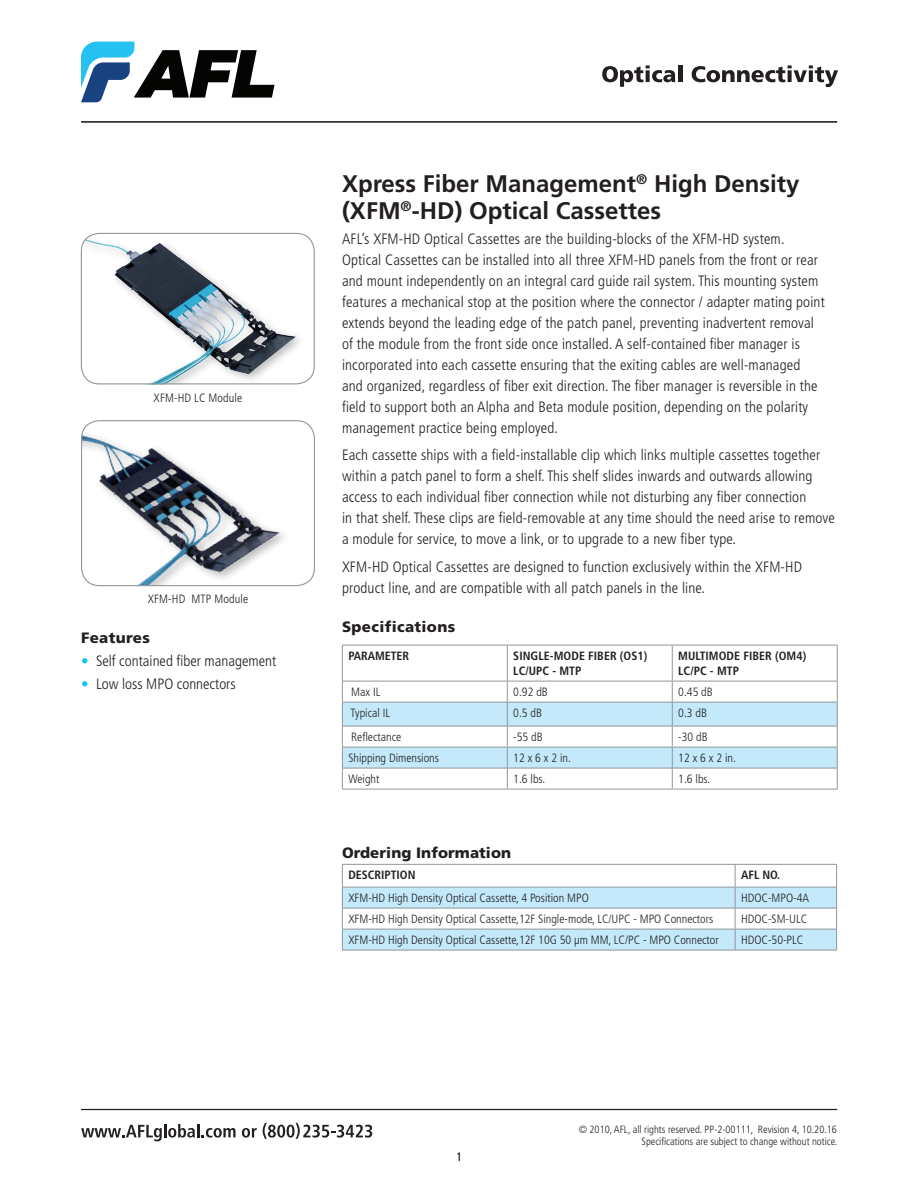
<style>
.page{position:relative;width:918px;height:1188px;background:#fff}
.page>*{position:absolute;margin:0;border:0;box-sizing:border-box;transform-origin:0 0}
.FPP_Product_Title_TO{font:700 24px/27px "Frutiger LT Std";color:#231f20}
.FPP_Body_Text{font:300 condensed 15px/21px "Frutiger LT Std";letter-spacing:.01em;color:#231f20}
.FPP_Subhead{font:900 15px "Frutiger LT Std";letter-spacing:.025em;color:#231f20}
.FPP_Subhead-2{font:900 15px "Frutiger LT Std";letter-spacing:.005em;color:#231f20}
.FPP_Table_Body_Text{font:300 condensed 12px "Frutiger LT Std";color:#231f20}
.FPP_Table_Header{font:700 condensed 12px/15px "Frutiger LT Std";letter-spacing:.005em;color:#231f20}
.FPP_Caption{font:300 condensed 12px "Frutiger LT Std";letter-spacing:.01em;color:#231f20}
.FPP_Copyright__Revis{font:300 condensed 10.5px "Frutiger LT Std";color:#231f20}
.s1{color:#15c0f2}
</style>
<div class="page">
<svg style="left:81px;top:42px;width:193px;height:60px"></svg>
<svg style="left:81px;top:1124px;width:155px;height:17px"></svg>
<svg style="left:242px;top:1128px;width:15px;height:10px"></svg>
<svg style="left:263px;top:1123px;width:109px;height:16px"></svg>
<hr style="left:81px;top:121px;width:756px;height:1px;background:#231f20">
<hr style="left:81px;top:1109px;width:756px;height:1px;background:#231f20">
<svg style="left:602px;top:65px;width:73px;height:22px"></svg>
<hr style="left:678px;top:65px;width:4px;height:17px;background:#231f20">
<svg style="left:692px;top:65px;width:146px;height:22px"></svg>
<img style="left:81px;top:430px;width:203px;height:155px">
<img style="left:81px;top:233px;width:233px;height:151px">
<div style="left:81px;top:233px;width:234px;height:151px;border:1px solid #939598;border-radius:18px"></div>
<hr style="left:342px;top:645px;width:165px;height:1px;background:#939598">
<hr style="left:342px;top:645px;width:1px;height:36px;background:#939598">
<hr style="left:507px;top:645px;width:165px;height:1px;background:#939598">
<hr style="left:507px;top:645px;width:1px;height:36px;background:#939598">
<hr style="left:672px;top:645px;width:166px;height:1px;background:#939598">
<hr style="left:672px;top:645px;width:1px;height:36px;background:#939598">
<hr style="left:837px;top:645px;width:1px;height:36px;background:#939598">
<svg style="left:342px;top:681px;width:496px;height:108px"></svg>
<hr style="left:342px;top:789px;width:165px;height:1px;background:#939598">
<hr style="left:507px;top:789px;width:165px;height:1px;background:#939598">
<hr style="left:672px;top:789px;width:166px;height:1px;background:#939598">
<div style="left:81px;top:420px;width:234px;height:166px;border:1px solid #939598;border-radius:18px"></div>
<hr style="left:342px;top:864px;width:393px;height:1px;background:#939598">
<hr style="left:735px;top:864px;width:102px;height:1px;background:#939598">
<svg style="left:342px;top:865px;width:495px;height:85px"></svg>
<hr style="left:342px;top:950px;width:393px;height:1px;background:#939598">
<hr style="left:735px;top:950px;width:102px;height:1px;background:#939598">
<p class="FPP_Caption" style="left:154px;top:391px;width:90px">XFM-HD LC Module</p>
<p class="FPP_Caption" style="left:148px;top:592px;width:102px">XFM-HD MTP Module</p>
<p class="FPP_Subhead" style="left:81px;top:628px;width:71px">Features</p>
<p class="FPP_Body_Text" style="left:81px;top:650px;width:197px"><span class="s1">•</span> Self contained fiber management</p>
<p class="FPP_Body_Text" style="left:81px;top:674px;width:156px"><span class="s1">•</span> Low loss MPO connectors</p>
<p class="FPP_Product_Title_TO" style="left:342px;top:170px;width:459px">Xpress Fiber Management<sup>®</sup> High Density (XFM<sup>®</sup>-HD) Optical Cassettes</p>
<p class="FPP_Body_Text" style="left:342px;top:229px;width:484px">AFL’s XFM-HD Optical Cassettes are the building-blocks of the XFM-HD system.<br>Optical Cassettes can be installed into all three XFM-HD panels from the front or rear and mount independently on an integral card guide rail system. This mounting system features a mechanical stop at the position where the connector / adapter mating point extends beyond the leading edge of the patch panel, preventing inadvertent removal of the module from the front side once installed. A self-contained fiber manager is incorporated into each cassette ensuring that the exiting cables are well-managed and organized, regardless of fiber exit direction. The fiber manager is reversible in the field to support both an Alpha and Beta module position, depending on the polarity management practice being employed.</p>
<p class="FPP_Body_Text" style="left:342px;top:445px;width:495px">Each cassette ships with a field-installable clip which links multiple cassettes together within a patch panel to form a shelf. This shelf slides inwards and outwards allowing access to each individual fiber connection while not disturbing any fiber connection<br>in that shelf. These clips are field-removable at any time should the need arise to remove a module for service, to move a link, or to upgrade to a new fiber type.</p>
<p class="FPP_Body_Text" style="left:342px;top:556px;width:462px">XFM-HD Optical Cassettes are designed to function exclusively within the XFM-HD product line, and are compatible with all patch panels in the line.</p>
<p class="FPP_Subhead" style="left:342px;top:618px;width:115px">Specifications</p>
<p class="FPP_Table_Header" style="left:348px;top:648px;width:62px">PARAMETER</p>
<p class="FPP_Table_Header" style="left:513px;top:648px;width:136px">SINGLE-MODE FIBER (OS1)<br>LC/UPC - MTP</p>
<p class="FPP_Table_Header" style="left:678px;top:648px;width:130px">MULTIMODE FIBER (OM4)<br>LC/PC - MTP</p>
<p class="FPP_Table_Body_Text" style="left:351px;top:685px;width:31px">Max IL</p>
<p class="FPP_Table_Body_Text" style="left:513px;top:685px;width:36px">0.92 dB</p>
<p class="FPP_Table_Body_Text" style="left:678px;top:685px;width:36px">0.45 dB</p>
<p class="FPP_Table_Body_Text" style="left:351px;top:706px;width:41px">Typical IL</p>
<p class="FPP_Table_Body_Text" style="left:513px;top:706px;width:30px">0.5 dB</p>
<p class="FPP_Table_Body_Text" style="left:678px;top:706px;width:30px">0.3 dB</p>
<p class="FPP_Table_Body_Text" style="left:351px;top:730px;width:51px">Reflectance</p>
<p class="FPP_Table_Body_Text" style="left:513px;top:730px;width:31px">-55 dB</p>
<p class="FPP_Table_Body_Text" style="left:678px;top:730px;width:31px">-30 dB</p>
<p class="FPP_Table_Body_Text" style="left:348px;top:751px;width:92px">Shipping Dimensions</p>
<p class="FPP_Table_Body_Text" style="left:513px;top:751px;width:59px">12 x 6 x 2 in.</p>
<p class="FPP_Table_Body_Text" style="left:678px;top:751px;width:59px">12 x 6 x 2 in.</p>
<p class="FPP_Table_Body_Text" style="left:348px;top:772px;width:33px">Weight</p>
<p class="FPP_Table_Body_Text" style="left:513px;top:772px;width:33px">1.6 lbs.</p>
<p class="FPP_Table_Body_Text" style="left:678px;top:772px;width:33px">1.6 lbs.</p>
<p class="FPP_Subhead-2" style="left:342px;top:844px;width:171px">Ordering Information</p>
<p class="FPP_Table_Header" style="left:348px;top:868px;width:69px">DESCRIPTION</p>
<p class="FPP_Table_Header" style="left:741px;top:868px;width:41px">AFL NO.</p>
<p class="FPP_Table_Body_Text" style="left:348px;top:891px;width:242px">XFM-HD High Density Optical Cassette, 4 Position MPO</p>
<p class="FPP_Table_Body_Text" style="left:741px;top:891px;width:70px">HDOC-MPO-4A</p>
<p class="FPP_Table_Body_Text" style="left:348px;top:912px;width:367px">XFM-HD High Density Optical Cassette,12F Single-mode, LC/UPC - MPO Connectors</p>
<p class="FPP_Table_Body_Text" style="left:741px;top:912px;width:68px">HDOC-SM-ULC</p>
<p class="FPP_Table_Body_Text" style="left:348px;top:933px;width:372px">XFM-HD High Density Optical Cassette,12F 10G 50 µm MM, LC/PC - MPO Connector</p>
<p class="FPP_Table_Body_Text" style="left:741px;top:933px;width:64px">HDOC-50-PLC</p>
<p class="FPP_Table_Body_Text" style="left:456px;top:1150px;width:7px">1</p>
<p class="FPP_Copyright__Revis" style="left:579px;top:1124px;width:260px">© 2010, AFL, all rights reserved. PP-2-00111, Revision 4, 10.20.16</p>
<p class="FPP_Copyright__Revis" style="left:642px;top:1136px;width:197px">Specifications are subject to change without notice.</p>
</div>
